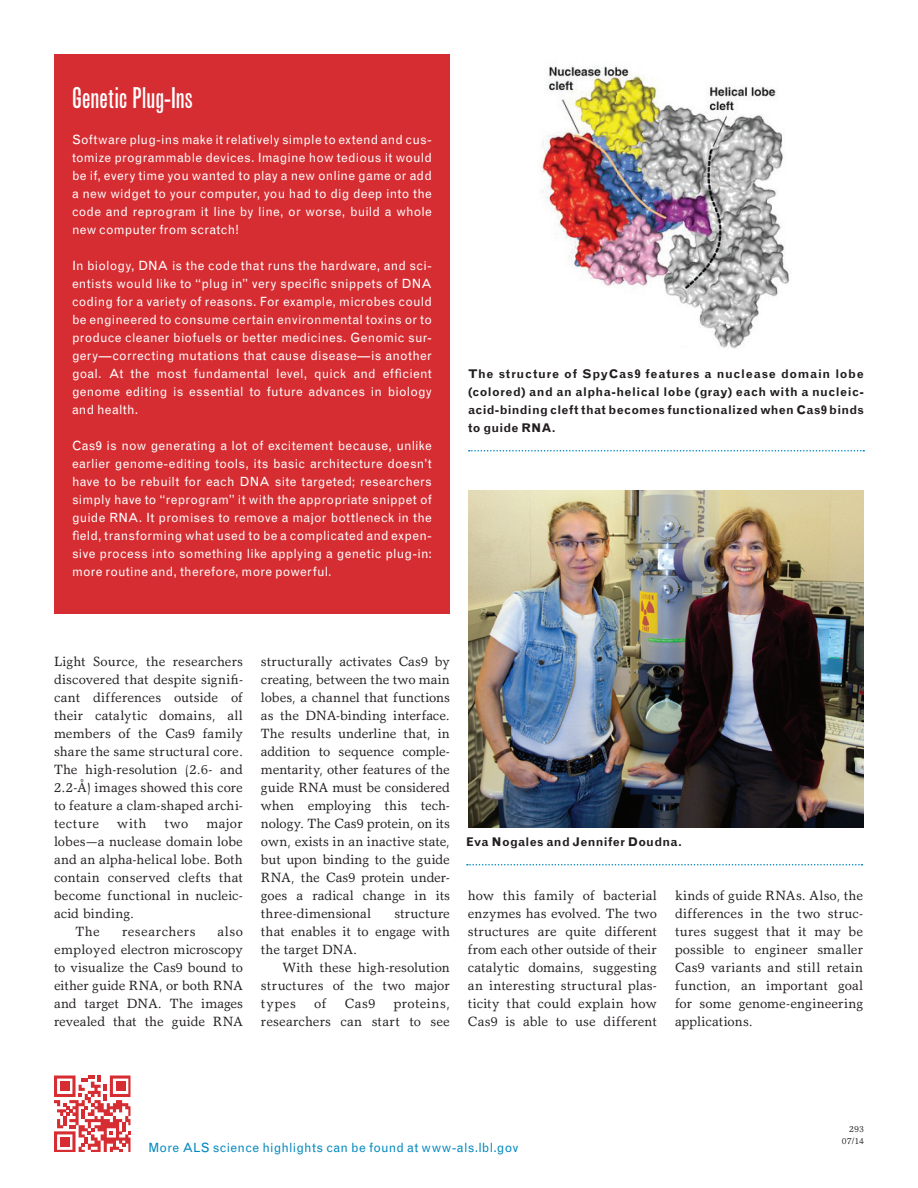
<style>
.page{position:relative;width:918px;height:1188px;background:#fff}
.page>*{position:absolute;margin:0;border:0;box-sizing:border-box;transform-origin:0 0}
.t1{font:28.5px "Grotesque MT Std Extra Cond";color:#fff}
.t2{font:13.5px/18px "Garth Graphic";letter-spacing:.005em;color:#231f20;text-align:justify}
.t3{font:13.5px "Garth Graphic";letter-spacing:.03em;color:#231f20}
.t4{font:12.75px/18px "Grotesque MT Std";letter-spacing:.015em;color:#fff;text-align:justify}
.t5{font:12.75px "Grotesque MT Std";letter-spacing:.02em;color:#0088bf}
.t6{font:700 12px/18px "Grotesque MT Std";letter-spacing:.02em;color:#231f20;text-align:justify}
.t7{font:9px/12px "Garth Graphic";letter-spacing:.02em;color:#231f20;text-align:right}
</style>
<div class="page">
<svg style="left:54px;top:1076px;width:77px;height:76px"></svg>
<div style="left:54px;top:54px;width:396px;height:560px;background:#d62d32"></div>
<svg style="left:469px;top:450px;width:395px;height:2px"></svg>
<svg style="left:467px;top:864px;width:395px;height:2px"></svg>
<img style="left:540px;top:66px;width:249px;height:283px">
<img style="left:468px;top:490px;width:396px;height:338px">
<h1 class="t1" style="left:72px;top:81px;width:123px">Genetic Plug-Ins</h1>
<p class="t4" style="left:72px;top:131px;width:362px">Software plug-ins make it relatively simple to extend and cus&shy;tomize programmable devices. Imagine how tedious it would be if, every time you wanted to play a new online game or add a new widget to your computer, you had to dig deep into the code and reprogram it line by line, or worse, build a whole new computer from scratch!</p>
<p class="t4" style="left:72px;top:257px;width:362px">In biology, DNA is the code that runs the hardware, and sci&shy;entists would like to “plug in” very specific snippets of DNA coding for a variety of reasons. For example, microbes could be engineered to consume certain environmental toxins or to produce cleaner biofuels or better medicines. Genomic sur&shy;gery—correcting mutations that cause disease—is another goal. At the most fundamental level, quick and efficient genome editing is essential to future advances in biology and health.</p>
<p class="t4" style="left:72px;top:437px;width:362px">Cas9 is now generating a lot of excitement because, unlike earlier genome-editing tools, its basic architecture doesn’t have to be rebuilt for each DNA site targeted; researchers simply have to “reprogram” it with the appropriate snippet of guide RNA. It promises to remove a major bottleneck in the field, transforming what used to be a complicated and expen&shy;sive process into something like applying a genetic plug-in: more routine and, therefore, more powerful.</p>
<p class="t6" style="left:468px;top:365px;width:398px">The structure of SpyCas9 features a nuclease domain lobe (colored) and an alpha-helical lobe (gray) each with a nucleic&shy;acid-binding cleft that becomes functionalized when Cas9 binds to guide RNA.</p>
<p class="t2" style="left:54px;top:652px;width:191px">Light Source, the researchers discovered that despite signifi&shy;cant differences outside of their catalytic domains, all members of the Cas9 family share the same structural core.<br>The high-resolution (2.6- and 2.2-Å) images showed this core to feature a clam-shaped archi&shy;tecture</p>
<p class="t2" style="left:117px;top:814px;width:31px">with</p>
<p class="t2" style="left:164px;top:814px;width:25px">two</p>
<p class="t2" style="left:206px;top:814px;width:38px">major</p>
<p class="t2" style="left:54px;top:832px;width:191px">lobes—a nuclease domain lobe</p>
<p class="t2" style="left:54px;top:850px;width:190px">and an alpha-helical lobe. Both</p>
<p class="t2" style="left:54px;top:868px;width:190px">contain conserved clefts that</p>
<p class="t2" style="left:54px;top:886px;width:190px">become functional in nucleic-</p>
<p class="t2" style="left:54px;top:904px;width:82px">acid binding.</p>
<p class="t2" style="left:76px;top:922px;width:26px">The</p>
<p class="t3" style="left:122px;top:923px;width:75px">researchers</p>
<p class="t2" style="left:54px;top:922px;width:191px;text-indent:164px">also employed electron microscopy to visualize the Cas9 bound to either guide RNA, or both RNA and target DNA. The images revealed that the guide RNA</p>
<p class="t2" style="left:261px;top:652px;width:191px">structurally activates Cas9 by creating, between the two main lobes, a channel that functions as the DNA-binding interface.<br>The results underline that, in addition to sequence comple&shy;mentarity, other features of the guide RNA must be considered when employing this tech&shy;nology. The Cas9 protein, on its own, exists in an inactive state, but upon binding to the guide RNA, the Cas9 protein under&shy;goes a radical change in its three-dimensional</p>
<p class="t2" style="left:261px;top:904px;width:191px;text-indent:133px">structure that enables it to engage with the target DNA.</p>
<p class="t2" style="left:261px;top:958px;width:191px;text-indent:22px">With these high-resolution structures of the two major types</p>
<p class="t2" style="left:314px;top:994px;width:14px">of</p>
<p class="t2" style="left:345px;top:994px;width:32px">Cas9</p>
<p class="t2" style="left:261px;top:994px;width:191px;text-align:right">proteins,<br>researchers can start to see</p>
<p class="t6" style="left:466px;top:833px;width:217px">Eva Nogales and Jennifer Doudna.</p>
<p class="t2" style="left:468px;top:886px;width:191px">how this family of bacterial enzymes has evolved. The two structures are quite different from each other outside of their catalytic domains, suggesting an interesting structural plas&shy;ticity that could explain how Cas9 is able to use different</p>
<p class="t2" style="left:675px;top:886px;width:190px">kinds of guide RNAs. Also, the differences in the two struc&shy;tures suggest that it may be possible to engineer smaller Cas9 variants and still retain function, an important goal for some genome-engineering applications.</p>
<p class="t5" style="left:148px;top:1140px;width:371px">More ALS science highlights can be found at www-als.lbl.gov</p>
<p class="t7" style="left:842px;top:1123px;width:24px">293<br>07/14</p>
</div>
